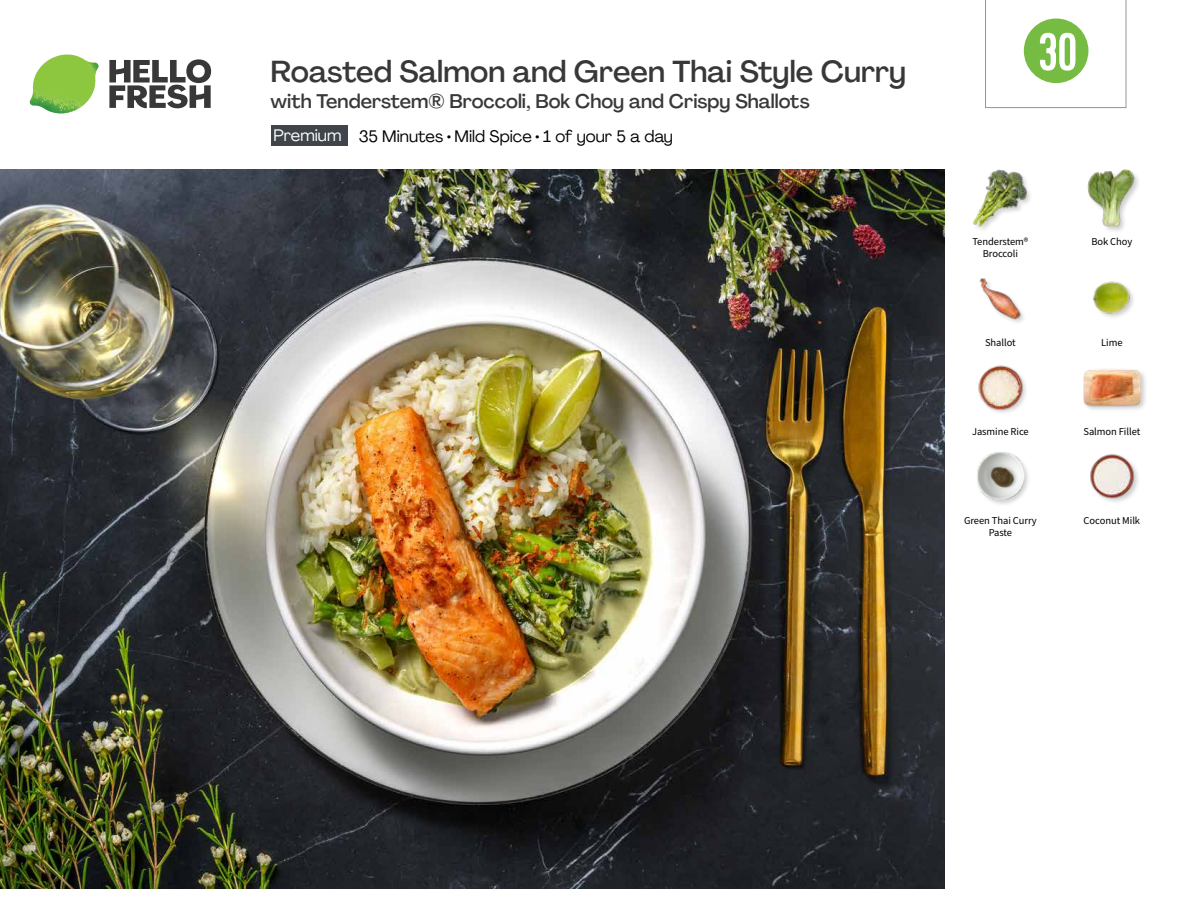
<style>
.page{position:relative;width:1188px;height:918px;background:#fff}
.page>*{position:absolute;margin:0;border:0;box-sizing:border-box;transform-origin:0 0}
.t1{font:54px "Kapra";color:#fff}
.t2{font:500 30px "Agrandir";color:#383839}
.t3{font:500 19.5px "Agrandir";color:#383839}
.t4{font:16.5px "Agrandir";color:#000}
.t5{font:16.5px "Agrandir";color:#fff}
.t6{font:10.5px/12px "Source Sans Pro";letter-spacing:-.005em;color:#000;text-align:center}
</style>
<div class="page">
<svg style="left:109px;top:59px;width:102px;height:49px"></svg>
<img style="left:30px;top:55px;width:69px;height:59px">
<img style="left:0;top:170px;width:945px;height:718px">
<div style="left:271px;top:126px;width:76px;height:20px;background:#3f454b"></div>
<img style="left:978px;top:365px;width:48px;height:48px">
<div style="left:976px;top:451px;width:55px;height:56px;background:#000;opacity:.2"></div>
<img style="left:976px;top:452px;width:48px;height:48px">
<img style="left:1090px;top:454px;width:48px;height:48px">
<div style="left:1082px;top:368px;width:66px;height:45px;background:#000;opacity:.2"></div>
<img style="left:1083px;top:368px;width:58px;height:45px">
<img style="left:973px;top:169px;width:56px;height:57px">
<img style="left:979px;top:278px;width:45px;height:45px">
<img style="left:1093px;top:281px;width:41px;height:36px">
<div style="left:1087px;top:168px;width:54px;height:65px;background:#000;opacity:.2"></div>
<img style="left:1087px;top:169px;width:54px;height:57px">
<svg style="left:985px;top:0;width:141px;height:109px"></svg>
<h2 class="t2" style="left:271px;top:53px;width:637px">Roasted Salmon and Green Thai Style Curry</h2>
<h3 class="t3" style="left:271px;top:89px;width:541px">with Tenderstem® Broccoli, Bok Choy and Crispy Shallots</h3>
<h3 class="t5" style="left:273px;top:125px;width:70px">Premium</h3>
<h3 class="t4" style="left:359px;top:126px;width:316px">35 Minutes • Mild Spice • 1 of your 5 a day</h3>
<h1 class="t1" style="left:1038px;top:21px;width:40px">30</h1>
<p class="t6" style="left:972px;top:235px;width:57px">Tenderstem®<br>Broccoli</p>
<p class="t6" style="left:1091px;top:235px;width:43px">Bok Choy</p>
<p class="t6" style="left:985px;top:337px;width:32px">Shallot</p>
<p class="t6" style="left:1101px;top:337px;width:23px">Lime</p>
<p class="t6" style="left:972px;top:426px;width:58px">Jasmine Rice</p>
<p class="t6" style="left:1083px;top:426px;width:58px">Salmon Fillet</p>
<p class="t6" style="left:964px;top:514px;width:74px">Green Thai Curry</p>
<p class="t6" style="left:1084px;top:514px;width:58px">Coconut Milk</p>
<p class="t6" style="left:989px;top:526px;width:25px">Paste</p>
</div>
